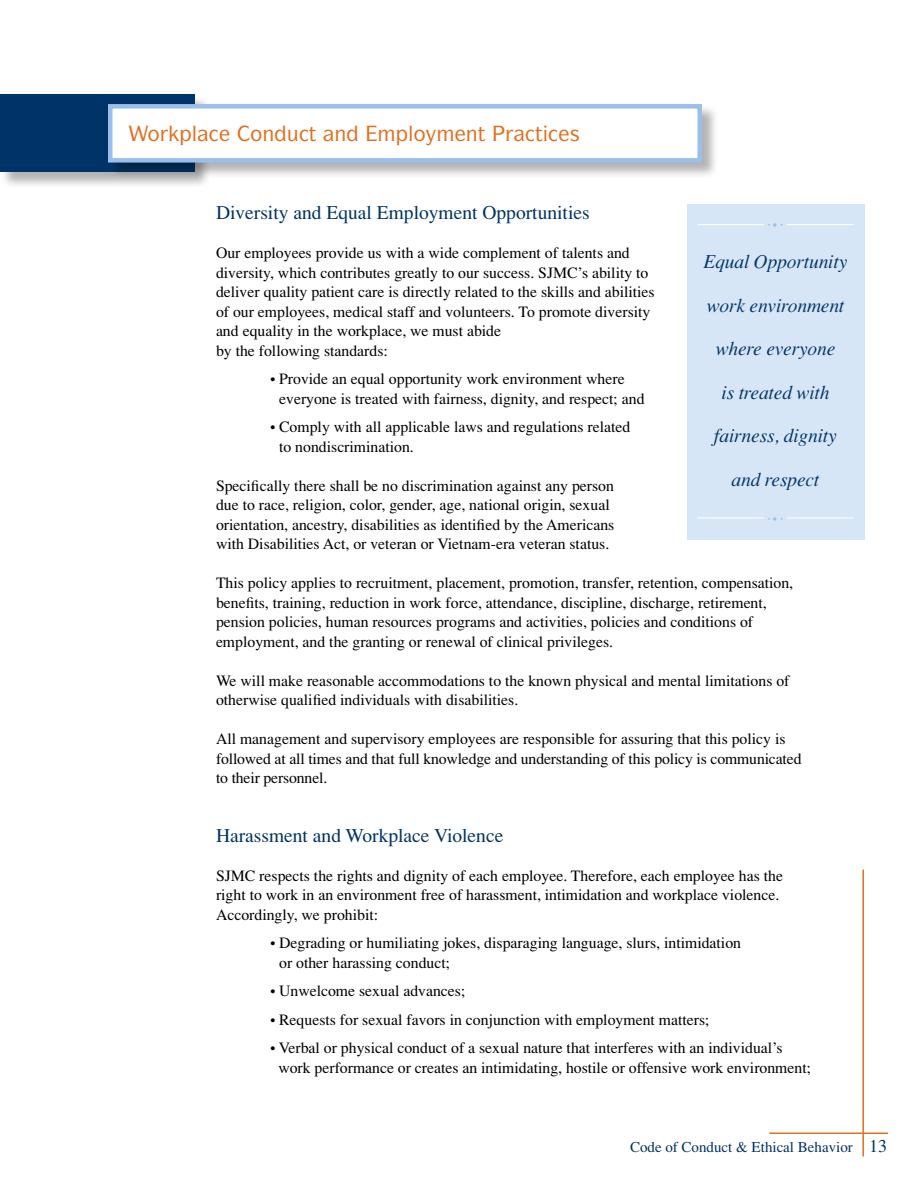
<style>
.page{position:relative;width:918px;height:1188px;background:#fff}
.page>*{position:absolute;margin:0;border:0;box-sizing:border-box;transform-origin:0 0}
.t1{font:500 21px "Symbol";color:#e36f1e}
.t2{font:italic 19.5px "Times";letter-spacing:-.01em;color:#003468}
.t3{font:19.5px "Times";color:#003468}
.t4{font:18px "Times";color:#003468}
.t5{font:15.75px/19.5px "Times";color:#000}
.t6{font:15px "Times";color:#003468}
.t7{font:7.5px "Times";color:#9abfeb}
.s1{font-size:13.5px}
</style>
<div class="page">
<hr style="left:862px;top:870px;width:2px;height:287px;background:#e36f1e">
<hr style="left:769px;top:1132px;width:119px;height:2px;background:#e36f1e">
<div style="left:687px;top:204px;width:177px;height:335px;background:#d7e6f7"></div>
<hr style="left:698px;top:517px;width:156px;height:2px;background:#fff">
<hr style="left:698px;top:224px;width:156px;height:1px;background:#fff">
<div style="left:764px;top:219px;width:23px;height:15px;background:#d7e6f7"></div>
<div style="left:764px;top:512px;width:23px;height:15px;background:#d7e6f7"></div>
<div style="left:0;top:95px;width:211px;height:94px;background:#000;opacity:.3"></div>
<div style="left:0;top:94px;width:194px;height:78px;background:#003468"></div>
<div style="left:108px;top:104px;width:611px;height:75px;background:#000;opacity:.3"></div>
<div style="left:108px;top:104px;width:594px;height:59px;background:#fff;border:4px solid #9abfeb"></div>
<h1 class="t1" style="left:250px;top:121px;width:98px">□■◆▼ ■</h1>
<p class="t3" style="left:216px;top:202px;width:375px">Diversity and Equal Employment Opportunities</p>
<p class="t5" style="left:216px;top:243px;width:440px">Our employees provide us with a wide complement of talents and diversity, which contributes greatly to our success. SJMC’s ability to deliver quality patient care is directly related to the skills and abilities of our employees, medical staff and volunteers. To promote diversity and equality in the workplace, we must abide<br>by the following standards:</p>
<p class="t5" style="left:279px;top:369px;width:367px;text-indent:-9px">• Provide an equal opportunity work environment where everyone is treated with fairness, dignity, and respect; and</p>
<p class="t5" style="left:279px;top:417px;width:353px;text-indent:-9px">• Comply with all applicable laws and regulations related to nondiscrimination.</p>
<p class="t5" style="left:216px;top:476px;width:400px">Specifically there shall be no discrimination against any person due to race, religion, color, gender, age, national origin, sexual orientation, ancestry, disabilities as identified by the Americans with Disabilities Act, or veteran or Vietnam-era veteran status.</p>
<p class="t5" style="left:216px;top:573px;width:579px">This policy applies to recruitment, placement, promotion, transfer, retention, compensation, benefits, training, reduction in work force, attendance, discipline, discharge, retirement, pension policies, human resources programs and activities, policies and conditions of employment, and the granting or renewal of clinical privileges.</p>
<p class="t5" style="left:216px;top:671px;width:575px">We will make reasonable accommodations to the known physical and mental limitations of otherwise qualified individuals with disabilities.</p>
<p class="t5" style="left:216px;top:729px;width:587px">All management and supervisory employees are responsible for assuring that this policy is followed at all times and that full knowledge and understanding of this policy is communicated to their personnel.</p>
<p class="t7" style="left:768px;top:221px;width:17px">•<span class="s1">•</span>•</p>
<p class="t2" style="left:704px;top:250px;width:145px">Equal Opportunity</p>
<p class="t2" style="left:707px;top:294px;width:139px">work environment</p>
<p class="t2" style="left:716px;top:337px;width:121px">where everyone</p>
<p class="t2" style="left:721px;top:381px;width:110px">is treated with</p>
<p class="t2" style="left:714px;top:424px;width:124px">fairness, dignity</p>
<p class="t2" style="left:732px;top:468px;width:89px">and respect</p>
<p class="t7" style="left:768px;top:514px;width:17px">•<span class="s1">•</span>•</p>
<p class="t3" style="left:216px;top:824px;width:289px">Harassment and Workplace Violence</p>
<p class="t5" style="left:216px;top:866px;width:569px">SJMC respects the rights and dignity of each employee. Therefore, each employee has the right to work in an environment free of harassment, intimidation and workplace violence.<br>Accordingly, we prohibit:</p>
<p class="t5" style="left:279px;top:933px;width:463px;text-indent:-9px">• Degrading or humiliating jokes, disparaging language, slurs, intimidation or other harassing conduct;</p>
<p class="t5" style="left:270px;top:981px;width:197px">• Unwelcome sexual advances;</p>
<p class="t5" style="left:270px;top:1010px;width:441px">• Requests for sexual favors in conjunction with employment matters;</p>
<p class="t5" style="left:278px;top:1038px;width:534px;text-indent:-8px">• Verbal or physical conduct of a sexual nature that interferes with an individual’s work performance or creates an intimidating, hostile or offensive work environment;</p>
<p class="t6" style="left:630px;top:1138px;width:224px">Code of Conduct &amp; Ethical Behavior</p>
<p class="t4" style="left:869px;top:1136px;width:19px">13</p>
</div>
